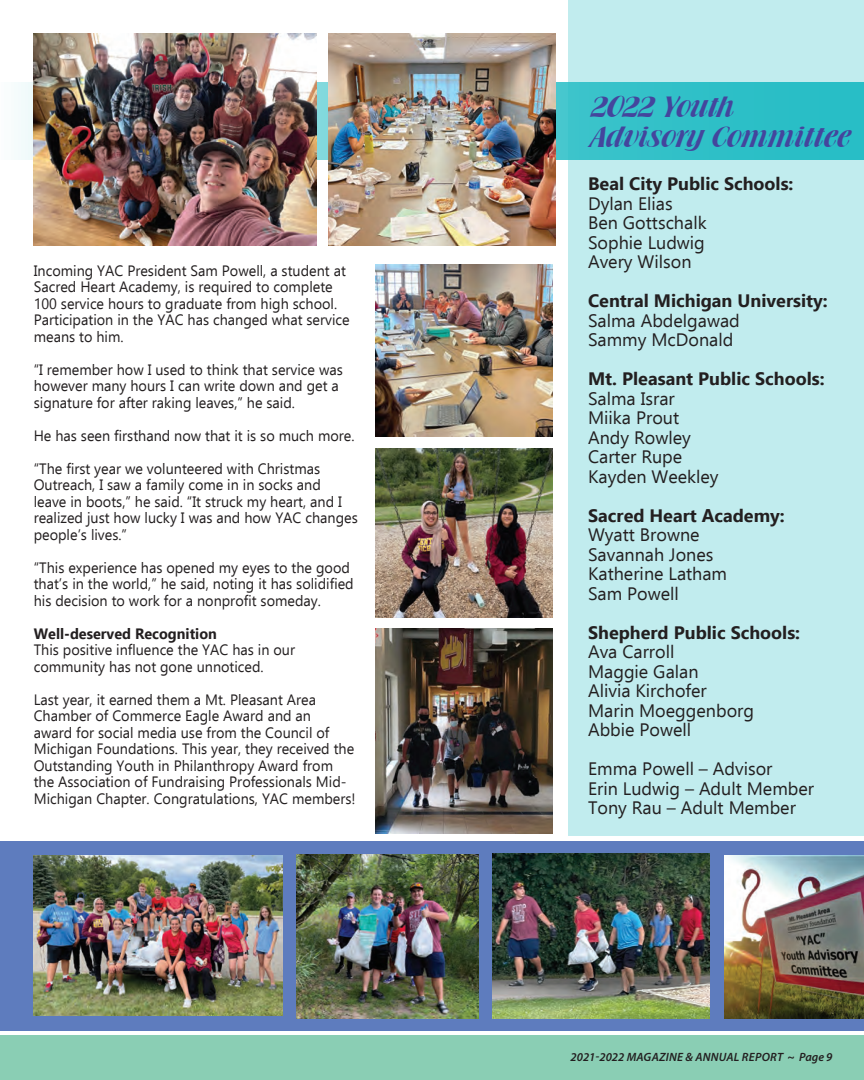
<style>
.page{position:relative;width:864px;height:1080px;background:#fff}
.page>*{position:absolute;margin:0;border:0;box-sizing:border-box;transform-origin:0 0}
.t1{font:25.2px/30px "Brochure Plain";color:#44459d;scale:1.19 1}
.t2{font:18px/19.5px "Ebrima";color:#231f20}
.t3{font:700 18px "Ebrima";color:#231f20}
.t4{font:15px/16.5px "Ebrima";color:#231f20;scale:.96 1}
.t5{font:700 15px "Ebrima";color:#231f20;scale:.96 1}
.t6{font:italic 600 12px "Myriad Pro";letter-spacing:.02em;color:#231f20}
</style>
<div class="page">
<div style="left:0;top:1035px;width:864px;height:45px;background:#8aceb4"></div>
<div style="left:0;top:841px;width:864px;height:190px;background:#5e7cbe"></div>
<div style="left:568px;top:0;width:296px;height:835px;background:#c1ecee"></div>
<hr style="left:0;top:278px;width:1px;height:77px;background:#28bec6">
<img style="left:493px;top:854px;width:216px;height:164px">
<img style="left:34px;top:855px;width:248px;height:161px">
<img style="left:296px;top:855px;width:183px;height:163px">
<img style="left:376px;top:628px;width:176px;height:206px">
<img style="left:725px;top:855px;width:139px;height:163px">
<img style="left:376px;top:265px;width:176px;height:172px">
<svg style="left:18px;top:83px;width:846px;height:77px;background:#3dc4cb"></svg>
<img style="left:376px;top:448px;width:176px;height:169px">
<img style="left:34px;top:34px;width:282px;height:212px">
<img style="left:328px;top:34px;width:228px;height:212px">
<p class="t4" style="left:34px;top:262px;width:331px">Incoming YAC President Sam Powell, a student at Sacred Heart Academy, is required to complete 100 service hours to graduate from high school.<br>Participation in the YAC has changed what service means to him.</p>
<p class="t4" style="left:34px;top:361px;width:324px">“I remember how I used to think that service was however many hours I can write down and get a signature for after raking leaves,” he said.</p>
<p class="t4" style="left:34px;top:427px;width:336px">He has seen firsthand now that it is so much more.</p>
<p class="t4" style="left:34px;top:460px;width:339px">“The first year we volunteered with Christmas Outreach, I saw a family come in in socks and<br>leave in boots,” he said. “It struck my heart, and I realized just how lucky I was and how YAC changes people’s lives.”</p>
<p class="t4" style="left:34px;top:559px;width:335px">“This experience has opened my eyes to the good that’s in the world,” he said, noting it has solidified his decision to work for a nonprofit someday.</p>
<p class="t5" style="left:34px;top:622px;width:192px">Well-deserved Recognition</p>
<p class="t4" style="left:34px;top:641px;width:274px">This positive influence the YAC has in our community has not gone unnoticed.</p>
<p class="t4" style="left:34px;top:691px;width:337px">Last year, it earned them a Mt. Pleasant Area Chamber of Commerce Eagle Award and an<br>award for social media use from the Council of Michigan Foundations. This year, they received the Outstanding Youth in Philanthropy Award from the Association of Fundraising Professionals Mid-Michigan Chapter. Congratulations, YAC members!</p>
<h1 class="t1" style="left:588px;top:92px;width:219px">2022 Youth<br>Advisory Committee</h1>
<p class="t3" style="left:588px;top:170px;width:207px">Beal City Public Schools:</p>
<p class="t2" style="left:588px;top:193px;width:120px">Dylan Elias<br>Ben Gottschalk<br>Sophie Ludwig<br>Avery Wilson</p>
<p class="t3" style="left:588px;top:287px;width:241px">Central Michigan University:</p>
<p class="t2" style="left:588px;top:310px;width:153px">Salma Abdelgawad<br>Sammy McDonald</p>
<p class="t3" style="left:588px;top:365px;width:238px">Mt. Pleasant Public Schools:</p>
<p class="t2" style="left:588px;top:388px;width:132px">Salma Israr<br>Miika Prout<br>Andy Rowley<br>Carter Rupe<br>Kayden Weekley</p>
<p class="t3" style="left:588px;top:501px;width:198px">Sacred Heart Academy:</p>
<p class="t2" style="left:588px;top:524px;width:141px">Wyatt Browne<br>Savannah Jones<br>Katherine Latham<br>Sam Powell</p>
<p class="t3" style="left:588px;top:618px;width:214px">Shepherd Public Schools:</p>
<p class="t2" style="left:588px;top:641px;width:167px">Ava Carroll<br>Maggie Galan<br>Alivia Kirchofer<br>Marin Moeggenborg<br>Abbie Powell</p>
<p class="t2" style="left:588px;top:758px;width:228px">Emma Powell – Advisor<br>Erin Ludwig – Adult Member<br>Tony Rau – Adult Member</p>
<p class="t6" style="left:571px;top:1049px;width:263px">2021-2022 MAGAZINE &amp; ANNUAL REPORT ~ Page 9</p>
</div>
